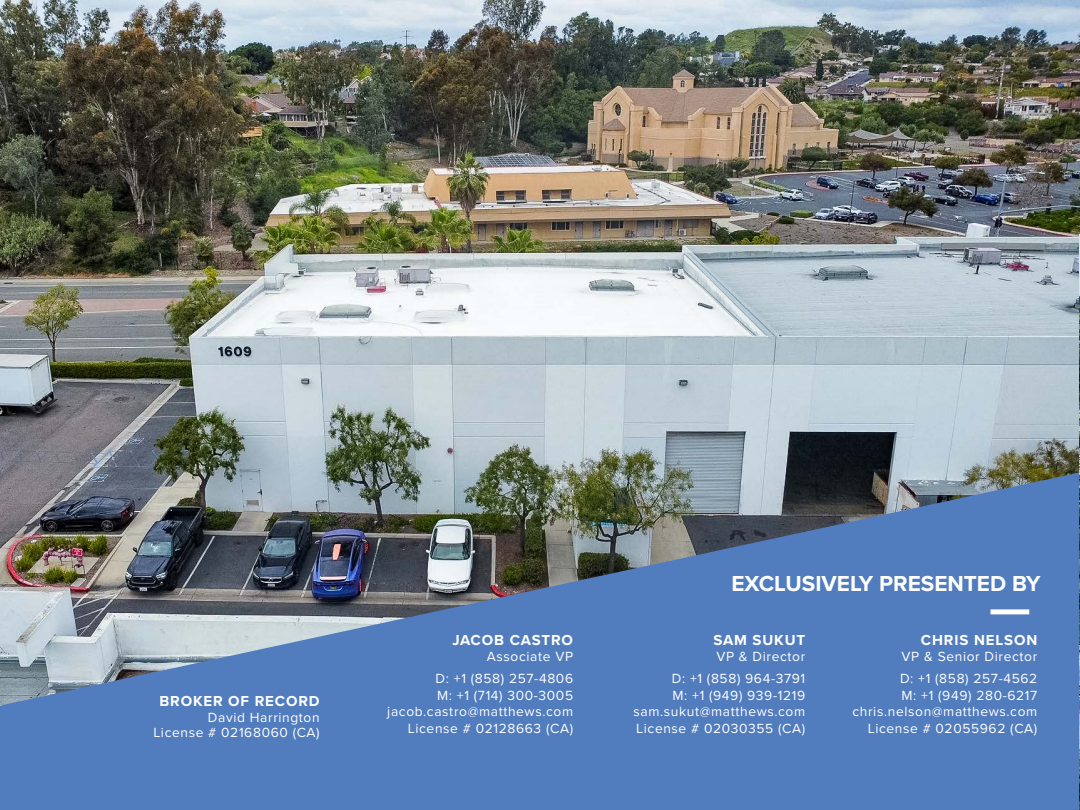
<style>
.page{position:relative;width:1080px;height:810px;background:#fff}
.page>*{position:absolute;margin:0;border:0;box-sizing:border-box;transform-origin:0 0}
.t1{font:700 22.5px "Proxima Nova";color:#fff}
.t2{font:700 15px "Proxima Nova";letter-spacing:.06em;color:#fff}
.t3{font:13.75px/16.5px "Proxima Nova";letter-spacing:.045em;color:#fff;text-align:right}
</style>
<div class="page">
<img style="left:0;top:0;width:1080px;height:472px">
<img style="left:0;top:472px;width:1079px;height:338px">
<div style="left:991px;top:609px;width:38px;height:5px;background:#fff"></div>
<img style="left:1079px;top:234px;width:1px;height:576px">
<p class="t2" style="left:159px;top:690px;width:162px">BROKER OF RECORD</p>
<p class="t3" style="left:153px;top:709px;width:168px;line-height:15.8px">David Harrington<br>License # 02168060 (CA)</p>
<p class="t2" style="left:452px;top:629px;width:122px">JACOB CASTRO</p>
<p class="t3" style="left:436px;top:644px;width:139px;line-height:22.5px">Associate VP<br>D: +1 (858) 257-4806</p>
<p class="t3" style="left:387px;top:686px;width:187px">M: +1 (714) 300-3005 jacob.castro@matthews.com<br>License # 02128663 (CA)</p>
<h1 class="t1" style="left:731px;top:567px;width:311px">EXCLUSIVELY PRESENTED BY</h1>
<p class="t2" style="left:713px;top:629px;width:93px">SAM SUKUT</p>
<p class="t3" style="left:672px;top:644px;width:135px;line-height:22.5px">VP &amp; Director<br>D: +1 (858) 964-3791</p>
<p class="t3" style="left:634px;top:686px;width:173px;text-align:justify;text-indent:39px">M: +1 (949) 939-1219 sam.sukut@matthews.com License # 02030355 (CA)</p>
<p class="t2" style="left:921px;top:629px;width:118px">CHRIS NELSON</p>
<p class="t3" style="left:900px;top:644px;width:139px;line-height:22.5px;text-align:left">VP &amp; Senior Director<br>D: +1 (858) 257-4562</p>
<p class="t3" style="left:852px;top:686px;width:186px">M: +1 (949) 280-6217 chris.nelson@matthews.com<br>License # 02055962 (CA)</p>
</div>
